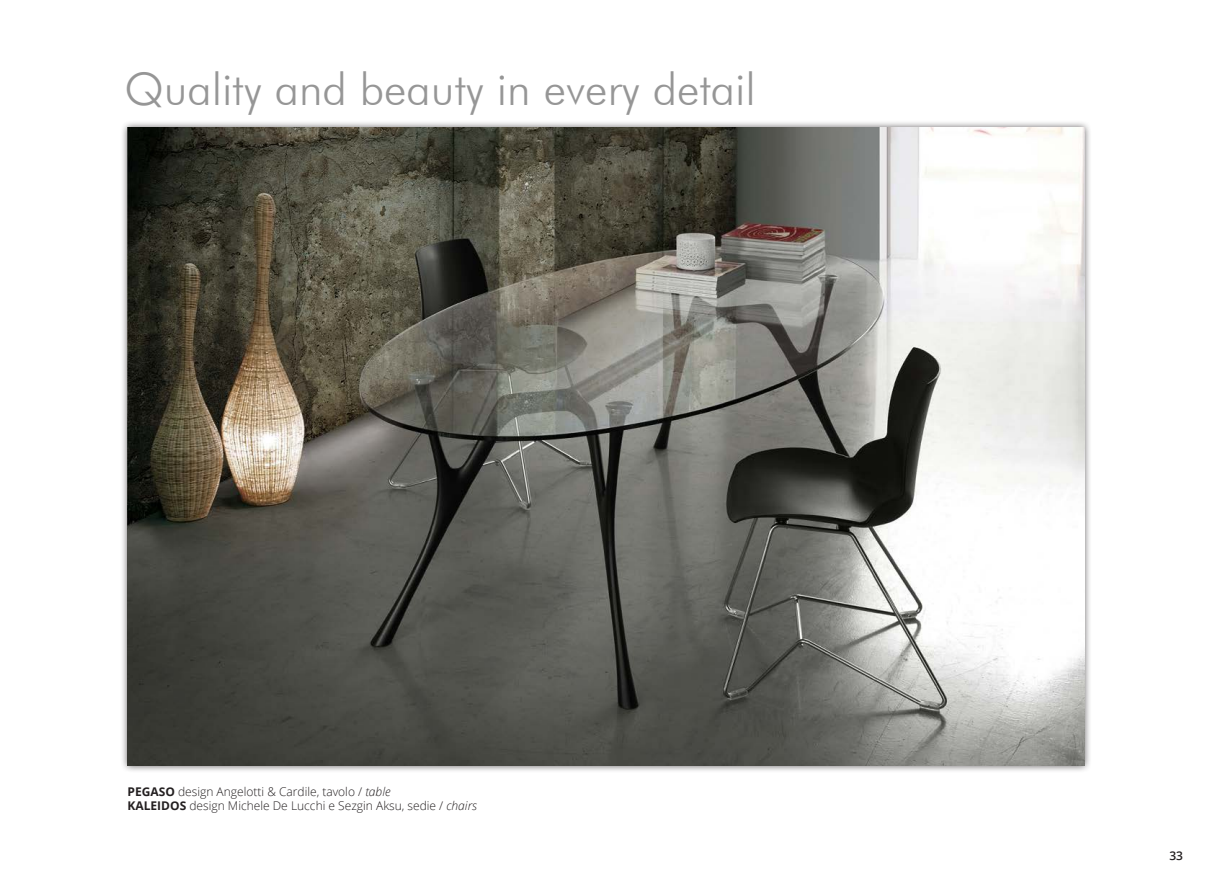
<style>
.page{position:relative;width:1212px;height:893px;background:#fff}
.page>*{position:absolute;margin:0;border:0;box-sizing:border-box;transform-origin:0 0}
.t1{font:300 45px "Futura BT";color:#969696}
.t2{font:300 12px "Open Sans";color:#231f20}
.t3{font:600 12px "Open Sans";color:#231f20}
.s1{font-weight:700}
.s2{font-style:italic}
</style>
<div class="page">
<div style="left:120px;top:120px;width:972px;height:653px;background:#231f20;opacity:.75"></div>
<img style="left:128px;top:128px;width:956px;height:637px">
<p class="t1" style="left:124px;top:62px;width:633px">Quality and beauty in every detail</p>
<p class="t2" style="left:128px;top:783px;width:264px"><span class="s1">PEGASO</span> design Angelotti &amp; Cardile, tavolo / <span class="s2">table</span></p>
<p class="t2" style="left:128px;top:798px;width:351px"><span class="s1">KALEIDOS</span> design Michele De Lucchi e Sezgin Aksu, sedie / <span class="s2">chairs</span></p>
<p class="t3" style="left:1169px;top:847px;width:15px">33</p>
</div>
